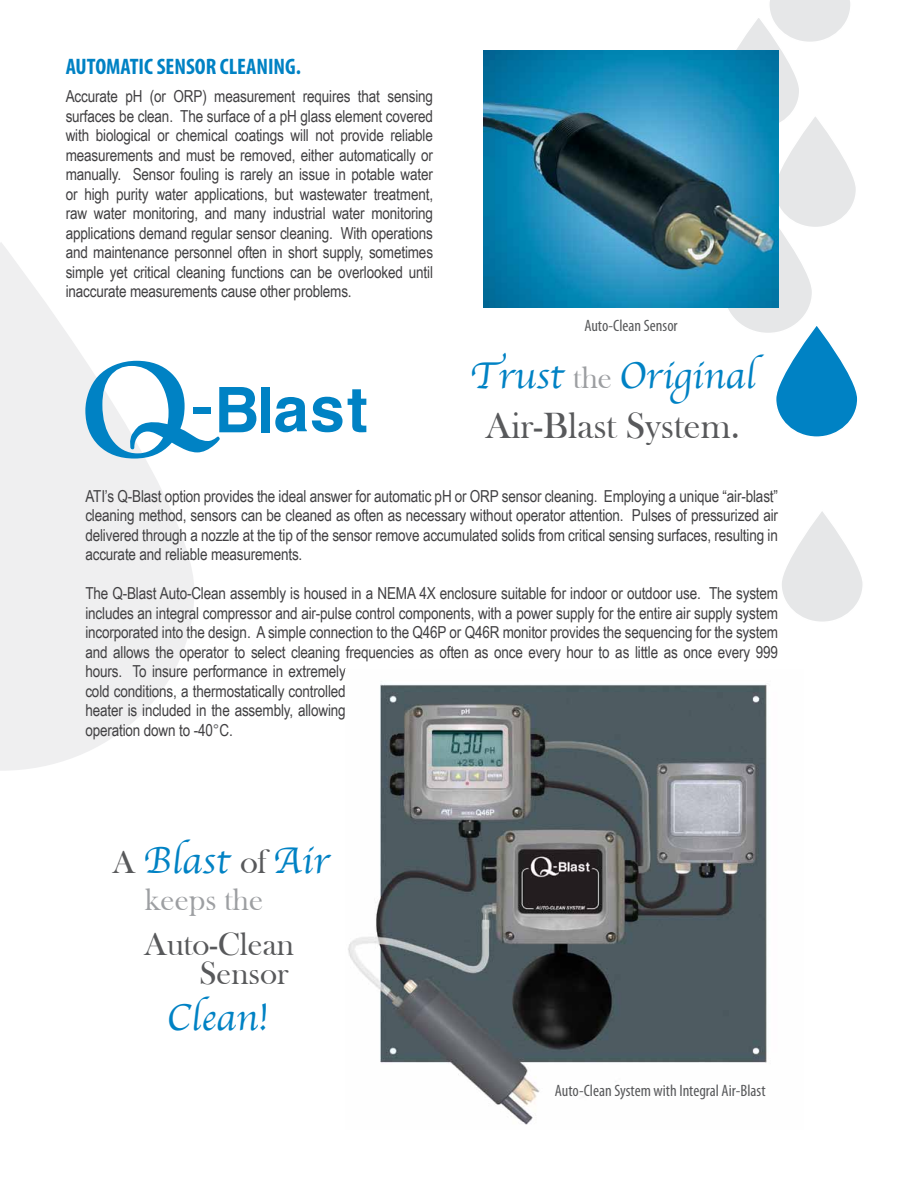
<style>
.page{position:relative;width:918px;height:1188px;background:#fff}
.page>*{position:absolute;margin:0;border:0;box-sizing:border-box;transform-origin:0 0}
.t1{font:39px "Apple Chancery";color:#0082c4}
.t2{font:37.5px "Bask Old Face";color:#58595b}
.t3{font:33px/28.5px "Bask Old Face";color:#58595b;text-align:right}
.t4{font:31.5px "Bask Old Face";color:#9d9fa2}
.t5{font:700 condensed 22.5px "Myriad Pro";color:#0082c4}
.t6{font:16.5px/19.5px "Arial Narrow";letter-spacing:-.01em;color:#414042;text-align:justify}
.t7{font:condensed 16.5px "Myriad Pro";color:#58595b}
.s1{font-family:"Bask Old Face";font-size:31.5px;color:#9d9fa2}
.s2{color:#6d6e71}
.s3{font-family:"Bask Old Face";font-size:33px;color:#58595b}
.s4{font-family:"Bask Old Face";font-size:34.5px;color:#58595b}
</style>
<div class="page">
<svg style="left:0;top:243px;width:194px;height:528px;fill:#efeff0"></svg>
<svg style="left:781px;top:510px;width:82px;height:112px;fill:#e6e7e8"></svg>
<div style="left:780px;top:509px;width:84px;height:114px;border:2px solid #fff;border-radius:40px"></div>
<svg style="left:774px;top:115px;width:82px;height:113px;fill:#e6e7e8"></svg>
<div style="left:774px;top:114px;width:83px;height:114px;border:2px solid #fff;border-radius:40px"></div>
<svg style="left:724px;top:212px;width:89px;height:121px;fill:#e6e7e8"></svg>
<div style="left:723px;top:211px;width:90px;height:123px;border:2px solid #fff;border-radius:43px"></div>
<svg style="left:718px;top:16px;width:82px;height:113px;fill:#e6e7e8"></svg>
<div style="left:717px;top:16px;width:83px;height:114px;border:2px solid #fff;border-radius:40px"></div>
<svg style="left:768px;top:0;width:82px;height:43px"></svg>
<svg style="left:776px;top:325px;width:82px;height:112px;fill:#0082c4"></svg>
<div style="left:775px;top:324px;width:84px;height:114px;border:2px solid #fff;border-radius:40px"></div>
<img style="left:348px;top:681px;width:419px;height:444px">
<svg style="left:85px;top:361px;width:171px;height:98px"></svg>
<div style="left:261px;top:387px;width:9px;height:45px;background:#0082c4"></div>
<svg style="left:275px;top:389px;width:91px;height:43px"></svg>
<img style="left:484px;top:50px;width:294px;height:257px">
<h3 class="t5" style="left:66px;top:52px;width:237px">AUTOMATIC SENSOR CLEANING.</h3>
<p class="t6" style="left:66px;top:86px;width:369px">Accurate pH (or ORP) measurement requires that sensing surfaces be clean. The surface of a pH glass element covered with biological or chemical coatings will not provide reliable measurements and must be removed, either automatically or manually. Sensor fouling is rarely an issue in potable water or high purity water applications, but wastewater treatment, raw water monitoring, and many industrial water monitoring applications demand regular sensor cleaning. With operations and maintenance personnel often in short supply, sometimes simple yet critical cleaning functions can be overlooked until inaccurate measurements cause other problems.</p>
<p class="t7" style="left:584px;top:315px;width:95px">Auto-Clean Sensor</p>
<h1 class="t1" style="left:470px;top:345px;width:287px">Trust <span class="s1">the</span> Original</h1>
<h2 class="t2" style="left:486px;top:405px;width:256px">Air-Blast System.</h2>
<p class="t6" style="left:85px;top:486px;width:694px">ATI’s Q-Blast option provides the ideal answer for automatic pH or ORP sensor cleaning. Employing a unique “air-blast” cleaning method, sensors can be cleaned as often as necessary without operator attention. Pulses of pressurized air delivered through a nozzle at the tip of the sensor remove accumulated solids from critical sensing surfaces, resulting in accurate and reliable measurements.</p>
<p class="t6" style="left:85px;top:583px;width:694px;text-align:left">The Q-Blast Auto-Clean assembly is housed in a NEMA 4X enclosure suitable for indoor or outdoor use. The system includes an integral compressor and air-pulse control components, with a power supply for the entire air supply system incorporated into the design. A simple connection to the Q46P or Q46R monitor provides the sequencing for the system and allows the operator to select cleaning frequencies as often as once every hour to as little as once every 999 hours. To insure performance in extremely<br>cold conditions, a thermostatically controlled<br>heater is included in the assembly, allowing<br>operation down to -40<span class="s2">°</span>C.</p>
<h1 class="t1" style="left:112px;top:829px;width:218px"><span class="s3">A</span> Blast <span class="s4">of</span> Air</h1>
<h3 class="t4" style="left:145px;top:883px;width:120px">keeps the</h3>
<h3 class="t3" style="left:144px;top:931px;width:151px">Auto-Clean<br>Sensor</h3>
<h1 class="t1" style="left:167px;top:987px;width:103px">Clean!</h1>
<p class="t7" style="left:555px;top:1081px;width:212px">Auto-Clean System with Integral Air-Blast</p>
</div>
